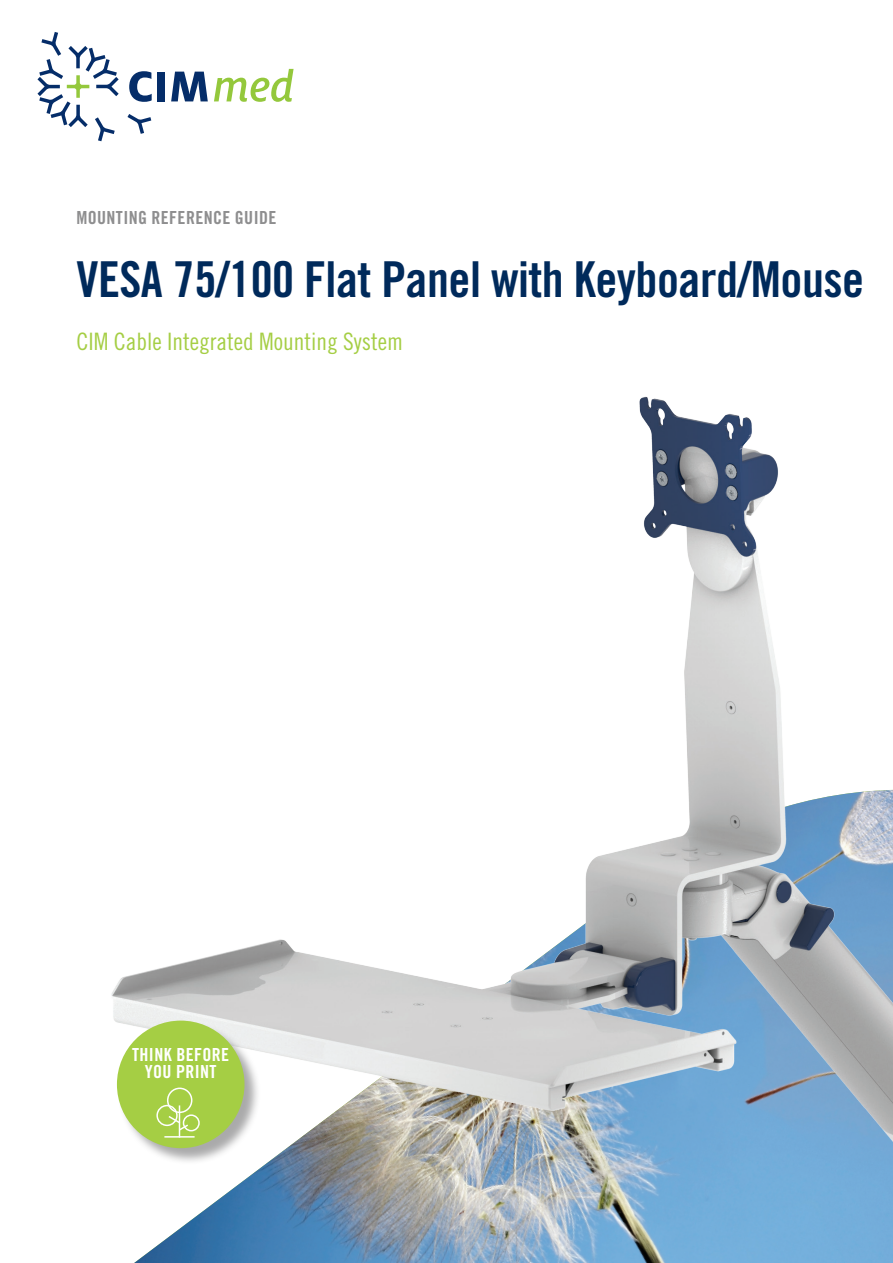
<style>
.page{position:relative;width:893px;height:1263px;background:#fff}
.page>*{position:absolute;margin:0;border:0;box-sizing:border-box;transform-origin:0 0}
.t1{font:49.5px "Trade Gothic LT Std Bd Cn 20";letter-spacing:-.01em;color:#002a5b}
.t2{font:24px "Trade Gothic LT Std Cn 18";color:#a5ce44}
.t3{font:18px "Trade Gothic LT Std Bd Cn 20";letter-spacing:.02em;color:#8e8e8f}
.t4{font:18px/16.5px "Trade Gothic LT Std Bd Cn 20";letter-spacing:.02em;color:#fff;text-align:center}
</style>
<div class="page">
<img style="left:134px;top:1233px;width:759px;height:30px">
<svg style="left:127px;top:114px;width:24px;height:20px"></svg>
<svg style="left:129px;top:71px;width:23px;height:31px"></svg>
<div style="left:158px;top:72px;width:7px;height:29px;background:#052d69"></div>
<svg style="left:171px;top:72px;width:37px;height:29px"></svg>
<svg style="left:214px;top:69px;width:80px;height:33px"></svg>
<svg style="left:37px;top:32px;width:82px;height:109px"></svg>
<img style="left:111px;top:396px;width:782px;height:837px">
<div style="left:117px;top:1021px;width:144px;height:143px;background:#8e8e8f;opacity:.75"></div>
<div style="left:117px;top:1020px;width:127px;height:128px;background:#a5ce44;border-radius:50%"></div>
<hr style="left:179px;top:1105px;width:1px;height:32px;background:#fff">
<hr style="left:164px;top:1136px;width:31px;height:1px;background:#fff">
<div style="left:167px;top:1087px;width:25px;height:26px;border:2px solid #fff;border-radius:50%"></div>
<div style="left:156px;top:1105px;width:22px;height:21px;border:2px solid #fff;border-radius:50%"></div>
<div style="left:183px;top:1114px;width:17px;height:17px;border:2px solid #fff;border-radius:50%"></div>
<svg style="left:167px;top:1114px;width:23px;height:18px"></svg>
<p class="t3" style="left:77px;top:207px;width:201px">MOUNTING REFERENCE GUIDE</p>
<p class="t1" style="left:77px;top:249px;width:789px">VESA 75/100 Flat Panel with Keyboard/Mouse</p>
<p class="t2" style="left:77px;top:327px;width:328px">CIM Cable Integrated Mounting System</p>
<p class="t4" style="left:132px;top:1046px;width:98px">THINK BEFORE<br>YOU PRINT</p>
</div>
